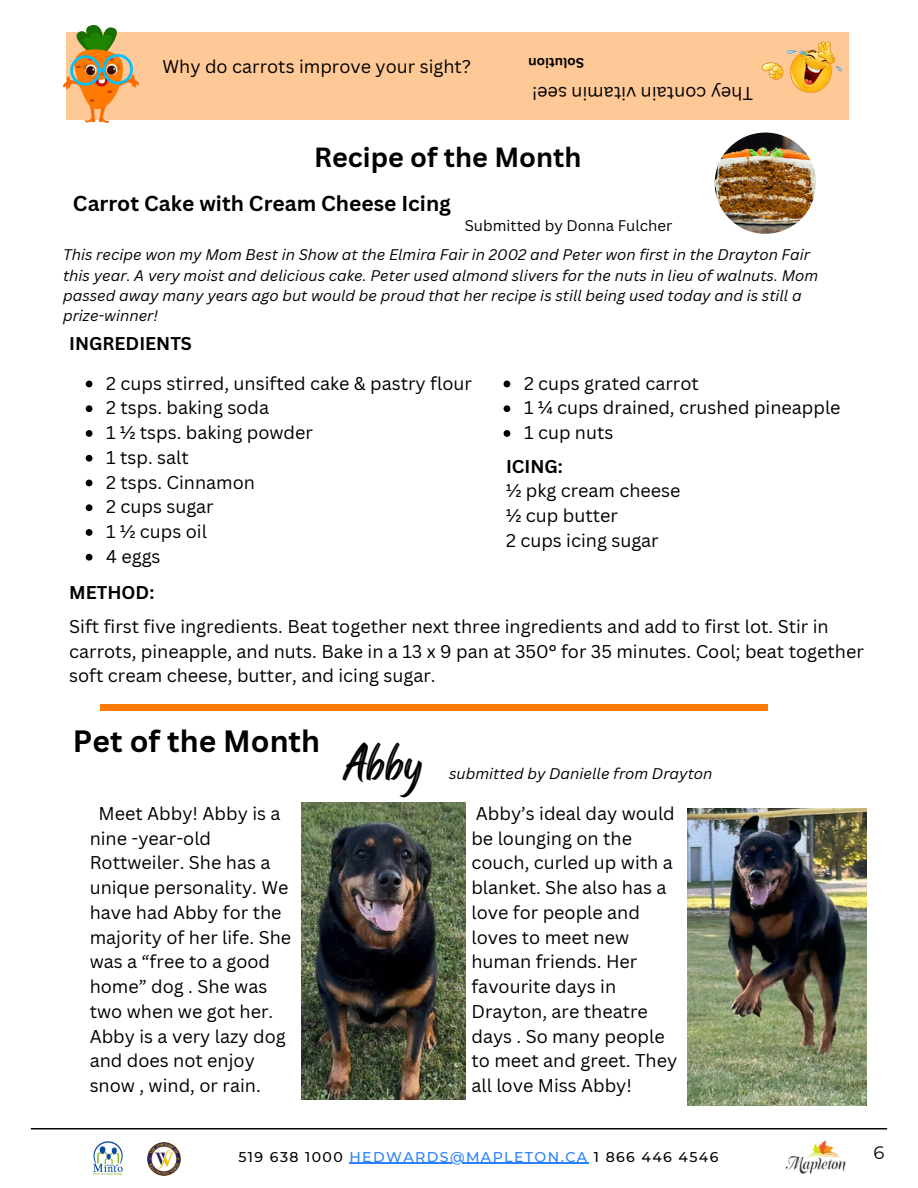
<style>
.page{position:relative;width:918px;height:1188px;background:#fff}
.page>*{position:absolute;margin:0;border:0;box-sizing:border-box;transform-origin:0 0}
.t1{font:46.5px "Black Bones";color:#000}
.t2{font:700 30px "Canva Sans";color:#000}
.t3{font:700 27px "Canva Sans";color:#000}
.t4{font:700 21px "Canva Sans";color:#000}
.t5{font:18px/24.8px "Canva Sans";color:#000}
.t6{font:700 18px "Canva Sans";color:#000}
.t7{font:18px "Montserrat";color:#000}
.t8{font:italic 15px/20.2px "Canva Sans";color:#000}
.t9{font:15px "Canva Sans";color:#000}
.t10{font:500 14.1px "Montserrat";letter-spacing:.1em;color:#2b80fb}
.t11{font:500 14.1px "Montserrat";letter-spacing:.1em;color:#000}
.t12{font:700 13.5px "Canva Sans";color:#000}
.s1{font-weight:700}
.s2{color:#000}
</style>
<div class="page">
<img style="left:30px;top:1128px;width:858px;height:2px">
<img style="left:93px;top:1141px;width:30px;height:35px">
<img style="left:148px;top:1142px;width:33px;height:33px">
<img style="left:781px;top:1128px;width:70px;height:46px">
<div style="left:66px;top:33px;width:782px;height:87px;background:#ffc897"></div>
<div style="left:100px;top:704px;width:667px;height:7px;background:#ff7a00"></div>
<img style="left:715px;top:133px;width:101px;height:101px;border-radius:50%">
<svg style="left:762px;top:41px;width:80px;height:52px"></svg>
<img style="left:301px;top:803px;width:164px;height:297px">
<img style="left:687px;top:808px;width:179px;height:297px">
<img style="left:63px;top:26px;width:75px;height:97px">
<hr style="left:349px;top:1163px;width:240px;height:1px;background:#2b80fb">
<svg style="left:86px;top:381px;width:6px;height:6px"></svg>
<svg style="left:86px;top:405px;width:6px;height:7px"></svg>
<svg style="left:86px;top:430px;width:6px;height:7px"></svg>
<svg style="left:86px;top:455px;width:6px;height:7px"></svg>
<svg style="left:86px;top:480px;width:6px;height:6px"></svg>
<svg style="left:86px;top:504px;width:6px;height:7px"></svg>
<svg style="left:86px;top:529px;width:6px;height:7px"></svg>
<svg style="left:86px;top:554px;width:6px;height:7px"></svg>
<svg style="left:504px;top:381px;width:6px;height:6px"></svg>
<svg style="left:504px;top:405px;width:6px;height:7px"></svg>
<svg style="left:504px;top:430px;width:6px;height:7px"></svg>
<p class="t5" style="left:163px;top:53px;width:310px">Why do carrots improve your sight?</p>
<p class="t12" style="left:584px;top:73px;width:57px;rotate:-180deg">Solution</p>
<p class="t5" style="left:753px;top:106px;width:223px;rotate:-180deg">They contain vitamin see!</p>
<h5 class="t3" style="left:314px;top:138px;width:269px">Recipe of the Month</h5>
<p class="t4" style="left:73px;top:188px;width:380px">Carrot Cake with Cream Cheese Icing</p>
<p class="t9" style="left:465px;top:215px;width:209px">Submitted by Donna Fulcher</p>
<p class="t8" style="left:63px;top:244px;width:757px">This recipe won my Mom Best in Show at the Elmira Fair in 2002 and Peter won first in the Drayton Fair this year. A very moist and delicious cake. Peter used almond slivers for the nuts in lieu of walnuts. Mom passed away many years ago but would be proud that her recipe is still being used today and is still a prize-winner!</p>
<p class="t6" style="left:69px;top:331px;width:124px">INGREDIENTS</p>
<p class="t5" style="left:106px;top:370px;width:367px">2 cups stirred, unsifted cake &amp; pastry flour</p>
<p class="t5" style="left:106px;top:395px;width:164px">2 tsps. baking soda</p>
<p class="t5" style="left:106px;top:420px;width:208px">1 ½ tsps. baking powder</p>
<p class="t5" style="left:106px;top:444px;width:84px">1 tsp. salt</p>
<p class="t5" style="left:106px;top:469px;width:150px">2 tsps. Cinnamon</p>
<p class="t5" style="left:106px;top:494px;width:109px">2 cups sugar</p>
<p class="t5" style="left:106px;top:519px;width:102px">1 ½ cups oil</p>
<h5 class="t5" style="left:106px;top:543px;width:56px">4 eggs</h5>
<h4 class="t6" style="left:69px;top:580px;width:87px">METHOD:</h4>
<h2 class="t5" style="left:524px;top:370px;width:176px">2 cups grated carrot</h2>
<h1 class="t5" style="left:524px;top:395px;width:318px">1 ¼ cups drained, crushed pineapple</h1>
<p class="t5" style="left:524px;top:420px;width:91px">1 cup nuts</p>
<p class="t5" style="left:506px;top:453px;width:176px"><span class="s1">ICING:<br></span>½ pkg cream cheese ½ cup butter<br>2 cups icing sugar</p>
<p class="t5" style="left:69px;top:614px;width:796px">Sift first five ingredients. Beat together next three ingredients and add to first lot. Stir in carrots, pineapple, and nuts. Bake in a 13 x 9 pan at 350° for 35 minutes. Cool; beat together soft cream cheese, butter, and icing sugar.</p>
<p class="t2" style="left:73px;top:720px;width:249px">Pet of the Month</p>
<h5 class="t5" style="left:90px;top:801px;width:203px;text-indent:9px">Meet Abby! Abby is a nine -year-old<br>Rottweiler. She has a unique personality. We have had Abby for the majority of her life. She was a “free to a good home” dog . She was two when we got her.<br>Abby is a very lazy dog and does not enjoy snow , wind, or rain.</h5>
<p class="t1" style="left:343px;top:731px;width:81px">Abby</p>
<h5 class="t8" style="left:449px;top:763px;width:265px">submitted by Danielle from Drayton</h5>
<p class="t5" style="left:471px;top:801px;width:207px">Abby’s ideal day would be lounging on the couch, curled up with a blanket. She also has a love for people and loves to meet new human friends. Her favourite days in<br>Drayton, are theatre days . So many people to meet and greet. They all love Miss Abby!</p>
<p class="t11" style="left:238px;top:1148px;width:106px">519 638 1000</p>
<h4 class="t10" style="left:349px;top:1148px;width:371px">HEDWARDS@MAPLETON.CA <span class="s2">1 866 446 4546</span></h4>
<p class="t7" style="left:874px;top:1141px;width:12px">6</p>
</div>
